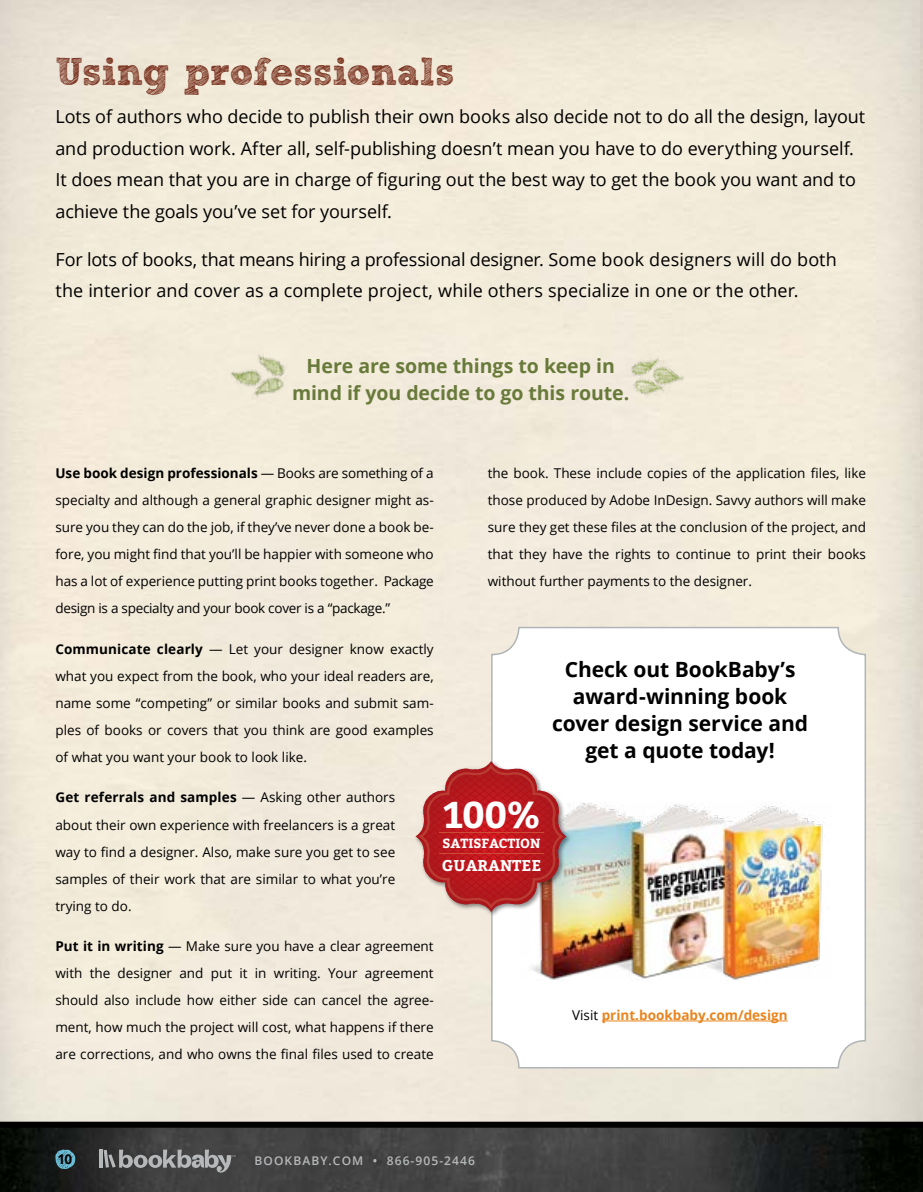
<style>
.page{position:relative;width:923px;height:1192px;background:#fff}
.page>*{position:absolute;margin:0;border:0;box-sizing:border-box;transform-origin:0 0}
.t1{font:39px "Sketch Rockwell";letter-spacing:-.005em;color:#7b3421}
.t2{font:700 37.05px "Bitter";color:#fff}
.t3{font:700 21px/27px "Open Sans";letter-spacing:-.005em;color:#000;text-align:center}
.t4{font:700 19.5px/27px "Open Sans";letter-spacing:-.005em;color:#687a3a;text-align:center}
.t5{font:18px/31.5px "Open Sans";letter-spacing:-.005em;color:#000}
.t6{font:700 15.6px "Bitter";color:#fff}
.t7{font:13.5px/27px "Open Sans";color:#000;text-align:justify}
.t8{font:700 13.5px "Open Sans";color:#e9841d}
.t9{font:700 13.5px "Open Sans";color:#000}
.t10{font:700 13.2px "Bitter";color:#fff}
.t11{font:600 12px "Open Sans";letter-spacing:.09em;color:#b6b8ba}
.s1{font-weight:700}
.s2{font-weight:400;color:#000}
</style>
<div class="page">
<img style="left:0;top:1127px;width:922px;height:64px">
<div style="left:0;top:1121px;width:922px;height:6px;background:#000"></div>
<img style="left:621px;top:347px;width:64px;height:63px">
<img style="left:228px;top:342px;width:68px;height:68px">
<img style="left:532px;top:802px;width:291px;height:178px">
<div style="left:491px;top:626px;width:374px;height:442px;border:2px solid #b1b4b6;border-radius:27px"></div>
<hr style="left:601px;top:1020px;width:186px;height:1px;background:#e9841d">
<hr style="left:99px;top:1149px;width:4px;height:18px;background:#b6b8ba">
<svg style="left:104px;top:1149px;width:131px;height:23px;background:#6b6b6c"></svg>
<div style="left:413px;top:759px;width:159px;height:159px;background:#000;opacity:.45"></div>
<svg style="left:415px;top:760px;width:151px;height:152px;background:#c55556"></svg>
<hr style="left:439px;top:832px;width:104px;height:1px;background:#cc4d35">
<hr style="left:439px;top:852px;width:104px;height:1px;background:#cc4d35">
<svg style="left:55px;top:1149px;width:20px;height:19px"></svg>
<h1 class="t1" style="left:55px;top:50px;width:400px">Using professionals</h1>
<p class="t5" style="left:55px;top:100px;width:811px">Lots of authors who decide to publish their own books also decide not to do all the design, layout and production work. After all, self-publishing doesn’t mean you have to do everything yourself.<br>It does mean that you are in charge of figuring out the best way to get the book you want and to achieve the goals you’ve set for yourself.</p>
<h3 class="t5" style="left:55px;top:243px;width:782px">For lots of books, that means hiring a professional designer. Some book designers will do both the interior and cover as a complete project, while others specialize in one or the other.</h3>
<h3 class="t4" style="left:292px;top:351px;width:339px">Here are some things to keep in mind if you decide to go this route.</h3>
<p class="t7" style="left:55px;top:459px;width:380px"><span class="s1">Use book design professionals</span> — Books are something of a specialty and although a general graphic designer might as&shy;sure you they can do the job, if they’ve never done a book be&shy;fore, you might find that you’ll be happier with someone who has a lot of experience putting print books together. Package design is a specialty and your book cover is a “package.”</p>
<p class="t7" style="left:55px;top:635px;width:380px"><span class="s1">Communicate clearly</span> — Let your designer know exactly what you expect from the book, who your ideal readers are, name some “competing” or similar books and submit sam&shy;ples of books or covers that you think are good examples of what you want your book to look like.</p>
<p class="t7" style="left:55px;top:783px;width:341px"><span class="s1">Get referrals and samples</span> — Asking other authors about their own experience with freelancers is a great way to find a designer. Also, make sure you get to see samples of their work that are similar to what you’re trying to do.</p>
<p class="t7" style="left:55px;top:932px;width:380px"><span class="s1">Put it in writing</span> — Make sure you have a clear agreement with the designer and put it in writing. Your agreement should also include how either side can cancel the agree&shy;ment, how much the project will cost, what happens if there are corrections, and who owns the final files used to create</p>
<p class="t7" style="left:487px;top:459px;width:380px">the book. These include copies of the application files, like those produced by Adobe InDesign. Savvy authors will make sure they get these files at the conclusion of the project, and that they have the rights to continue to print their books without further payments to the designer.</p>
<h3 class="t3" style="left:552px;top:655px;width:257px">Check out BookBaby’s award-winning book cover design service and get a quote today!</h3>
<h2 class="t2" style="left:443px;top:792px;width:99px">100%</h2>
<p class="t10" style="left:442px;top:835px;width:100px">SATISFACTION</p>
<p class="t6" style="left:442px;top:855px;width:101px">GUARANTEE</p>
<p class="t8" style="left:572px;top:1005px;width:217px"><span class="s2">Visit</span> print.bookbaby.com/design</p>
<p class="t9" style="left:58px;top:1149px;width:16px">10</p>
<p class="t11" style="left:254px;top:1152px;width:222px">BOOKBABY.COM • 866-905-2446</p>
</div>
